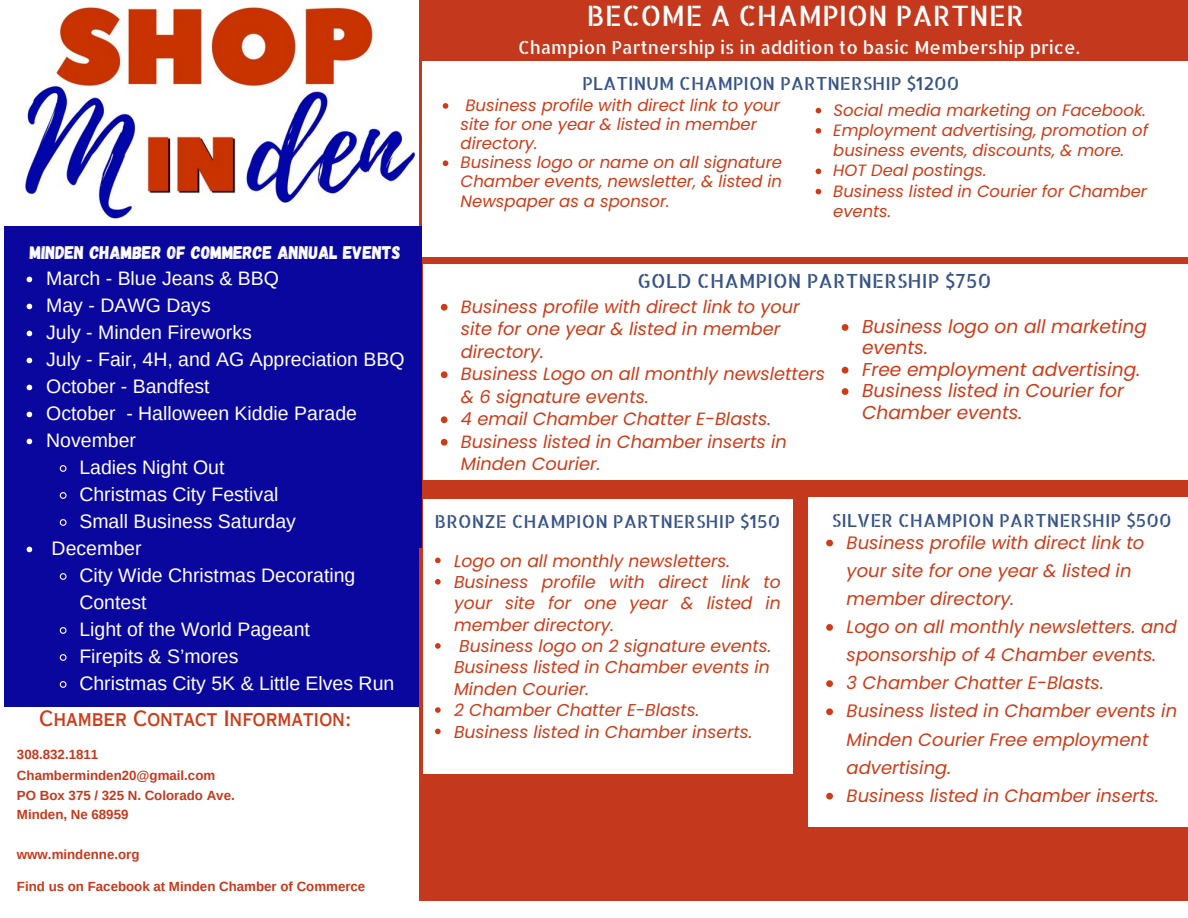
<style>
.page{position:relative;width:1188px;height:918px;background:#fff}
.page>*{position:absolute;margin:0;border:0;box-sizing:border-box;transform-origin:0 0}
.t1{font:28.2px "Allerta Stencil";color:#fff}
.t2{font:21px "Copperplate Gothic LT Pro 30 AB";color:#cd3b17}
.t3{font:19.5px/27px "Arimo";color:#fff}
.t4{font:19.5px "Allerta Stencil";letter-spacing:.005em;color:#355387}
.t5{font:italic 18.6px/21.3px "Poppins";color:#cd3b17}
.t6{font:18.3px "Gagalin";color:#fff}
.t7{font:italic 18px/28.2px "Poppins";color:#cd3b17}
.t8{font:18px "Allerta Stencil";letter-spacing:.005em;color:#355387}
.t9{font:18px "Allerta Stencil";color:#fff}
.t10{font:italic 17.85px/22.5px "Poppins";color:#cd3b17}
.t11{font:italic 17.25px/21.3px "Poppins";color:#cd3b17;text-align:justify}
.t12{font:italic 16.5px/19.2px "Poppins";color:#cd3b17}
.t13{font:italic 16.35px/20.2px "Poppins";color:#cd3b17}
.t14{font:700 13.35px "Arimo";color:#c4391d}
</style>
<div class="page">
<div style="left:418px;top:0;width:394px;height:652px;background:#c4391d"></div>
<div style="left:811px;top:0;width:377px;height:660px;background:#c4391d"></div>
<img style="left:25px;top:0;width:394px;height:226px">
<div style="left:4px;top:226px;width:418px;height:481px;background:#0a079e"></div>
<div style="left:419px;top:549px;width:769px;height:352px;background:#c4391d"></div>
<div style="left:423px;top:499px;width:369px;height:275px;background:#fff"></div>
<div style="left:808px;top:497px;width:380px;height:329px;background:#fff"></div>
<div style="left:423px;top:62px;width:765px;height:195px;background:#fff"></div>
<div style="left:423px;top:264px;width:765px;height:216px;background:#fff"></div>
<svg style="left:27px;top:277px;width:5px;height:5px"></svg>
<svg style="left:27px;top:304px;width:5px;height:5px"></svg>
<svg style="left:27px;top:331px;width:5px;height:5px"></svg>
<svg style="left:27px;top:358px;width:5px;height:5px"></svg>
<svg style="left:27px;top:385px;width:5px;height:5px"></svg>
<svg style="left:27px;top:412px;width:5px;height:5px"></svg>
<svg style="left:27px;top:439px;width:5px;height:5px"></svg>
<svg style="left:59px;top:465px;width:8px;height:7px"></svg>
<svg style="left:59px;top:492px;width:8px;height:7px"></svg>
<svg style="left:59px;top:519px;width:8px;height:7px"></svg>
<svg style="left:27px;top:547px;width:5px;height:5px"></svg>
<svg style="left:59px;top:573px;width:8px;height:7px"></svg>
<svg style="left:59px;top:627px;width:8px;height:7px"></svg>
<svg style="left:59px;top:654px;width:8px;height:7px"></svg>
<svg style="left:59px;top:681px;width:8px;height:7px"></svg>
<svg style="left:443px;top:103px;width:5px;height:6px"></svg>
<svg style="left:443px;top:160px;width:5px;height:6px"></svg>
<svg style="left:435px;top:558px;width:6px;height:5px"></svg>
<svg style="left:435px;top:579px;width:6px;height:6px"></svg>
<svg style="left:435px;top:643px;width:6px;height:6px"></svg>
<svg style="left:435px;top:707px;width:6px;height:6px"></svg>
<svg style="left:435px;top:728px;width:6px;height:6px"></svg>
<svg style="left:816px;top:108px;width:5px;height:5px"></svg>
<svg style="left:816px;top:128px;width:5px;height:6px"></svg>
<svg style="left:816px;top:169px;width:5px;height:5px"></svg>
<svg style="left:816px;top:189px;width:5px;height:5px"></svg>
<svg style="left:826px;top:540px;width:7px;height:6px"></svg>
<svg style="left:826px;top:624px;width:7px;height:7px"></svg>
<svg style="left:826px;top:680px;width:7px;height:7px"></svg>
<svg style="left:826px;top:708px;width:7px;height:8px"></svg>
<svg style="left:826px;top:792px;width:7px;height:8px"></svg>
<svg style="left:842px;top:324px;width:6px;height:7px"></svg>
<svg style="left:842px;top:367px;width:6px;height:7px"></svg>
<svg style="left:842px;top:388px;width:6px;height:7px"></svg>
<svg style="left:441px;top:304px;width:7px;height:7px"></svg>
<svg style="left:441px;top:371px;width:7px;height:7px"></svg>
<svg style="left:441px;top:416px;width:7px;height:7px"></svg>
<svg style="left:441px;top:439px;width:7px;height:7px"></svg>
<p class="t6" style="left:30px;top:241px;width:372px">MINDEN CHAMBER OF COMMERCE ANNUAL EVENTS</p>
<p class="t3" style="left:46px;top:264px;width:234px">March - Blue Jeans &amp; BBQ</p>
<p class="t3" style="left:46px;top:291px;width:166px">May - DAWG Days</p>
<p class="t3" style="left:46px;top:318px;width:207px">July - Minden Fireworks</p>
<p class="t3" style="left:46px;top:345px;width:360px">July - Fair, 4H, and AG Appreciation BBQ</p>
<p class="t3" style="left:46px;top:372px;width:165px">October - Bandfest</p>
<p class="t3" style="left:46px;top:399px;width:312px">October - Halloween Kiddie Parade</p>
<p class="t3" style="left:46px;top:426px;width:91px">November</p>
<p class="t3" style="left:79px;top:453px;width:147px">Ladies Night Out</p>
<p class="t3" style="left:79px;top:480px;width:201px">Christmas City Festival</p>
<p class="t3" style="left:79px;top:507px;width:218px">Small Business Saturday</p>
<p class="t3" style="left:52px;top:534px;width:91px">December</p>
<p class="t3" style="left:79px;top:561px;width:278px">City Wide Christmas Decorating<br>Contest</p>
<p class="t3" style="left:79px;top:615px;width:232px">Light of the World Pageant</p>
<p class="t3" style="left:79px;top:642px;width:161px">Firepits &amp; S’mores</p>
<p class="t3" style="left:79px;top:669px;width:317px">Christmas City 5K &amp; Little Elves Run</p>
<p class="t2" style="left:39px;top:710px;width:314px">Chamber Contact Information:</p>
<p class="t14" style="left:17px;top:747px;width:83px">308.832.1811</p>
<p class="t14" style="left:17px;top:768px;width:200px">Chamberminden20@gmail.com</p>
<p class="t14" style="left:17px;top:788px;width:219px">PO Box 375 / 325 N. Colorado Ave.</p>
<p class="t14" style="left:17px;top:807px;width:113px">Minden, Ne 68959</p>
<p class="t14" style="left:17px;top:847px;width:124px">www.mindenne.org</p>
<p class="t14" style="left:17px;top:879px;width:350px">Find us on Facebook at Minden Chamber of Commerce</p>
<p class="t1" style="left:586px;top:-3px;width:439px">BECOME A CHAMPION PARTNER</p>
<p class="t9" style="left:518px;top:36px;width:563px">Champion Partnership is in addition to basic Membership price.</p>
<p class="t8" style="left:582px;top:72px;width:379px">PLATINUM CHAMPION PARTNERSHIP $1200</p>
<p class="t12" style="left:461px;top:96px;width:321px">Business profile with direct link to your site for one year &amp; listed in member directory.</p>
<p class="t12" style="left:461px;top:153px;width:323px;text-align:justify">Business logo or name on all signature Chamber events, newsletter, &amp; listed in Newspaper as a sponsor.</p>
<p class="t12" style="left:834px;top:100px;width:314px">Social media marketing on Facebook.</p>
<p class="t13" style="left:833px;top:120px;width:316px">Employment advertising, promotion of business events, discounts, &amp; more.</p>
<p class="t13" style="left:833px;top:161px;width:155px">HOT Deal postings.</p>
<p class="t13" style="left:833px;top:181px;width:315px">Business listed in Courier for Chamber events.</p>
<p class="t4" style="left:638px;top:268px;width:355px">GOLD CHAMPION PARTNERSHIP $750</p>
<p class="t10" style="left:461px;top:295px;width:340px">Business profile with direct link to your site for one year &amp; listed in member directory.</p>
<p class="t10" style="left:461px;top:363px;width:366px">Business Logo on all monthly newsletters &amp; 6 signature events.</p>
<p class="t10" style="left:461px;top:408px;width:312px">4 email Chamber Chatter E-Blasts.</p>
<p class="t10" style="left:461px;top:430px;width:327px">Business listed in Chamber inserts in<br>Minden Courier.</p>
<p class="t5" style="left:862px;top:316px;width:286px">Business logo on all marketing events.</p>
<p class="t5" style="left:862px;top:359px;width:280px">Free employment advertising.</p>
<p class="t5" style="left:862px;top:380px;width:264px">Business listed in Courier for<br>Chamber events.</p>
<p class="t8" style="left:435px;top:509px;width:347px">BRONZE CHAMPION PARTNERSHIP $150</p>
<p class="t11" style="left:454px;top:550px;width:278px">Logo on all monthly newsletters.</p>
<p class="t11" style="left:454px;top:571px;width:328px">Business profile with direct link to your site for one year &amp; listed in member directory.</p>
<p class="t11" style="left:454px;top:635px;width:319px">Business logo on 2 signature events.<br>Business listed in Chamber events in Minden Courier.</p>
<p class="t11" style="left:454px;top:700px;width:247px">2 Chamber Chatter E-Blasts.</p>
<p class="t11" style="left:454px;top:721px;width:300px">Business listed in Chamber inserts.</p>
<p class="t8" style="left:832px;top:508px;width:341px">SILVER CHAMPION PARTNERSHIP $500</p>
<p class="t7" style="left:847px;top:528px;width:299px">Business profile with direct link to your site for one year &amp; listed in member directory.</p>
<p class="t7" style="left:847px;top:613px;width:332px">Logo on all monthly newsletters. and sponsorship of 4 Chamber events.</p>
<p class="t7" style="left:847px;top:669px;width:259px">3 Chamber Chatter E-Blasts.</p>
<p class="t7" style="left:847px;top:697px;width:332px">Business listed in Chamber events in<br>Minden Courier Free employment advertising.</p>
<p class="t7" style="left:847px;top:781px;width:314px">Business listed in Chamber inserts.</p>
</div>
